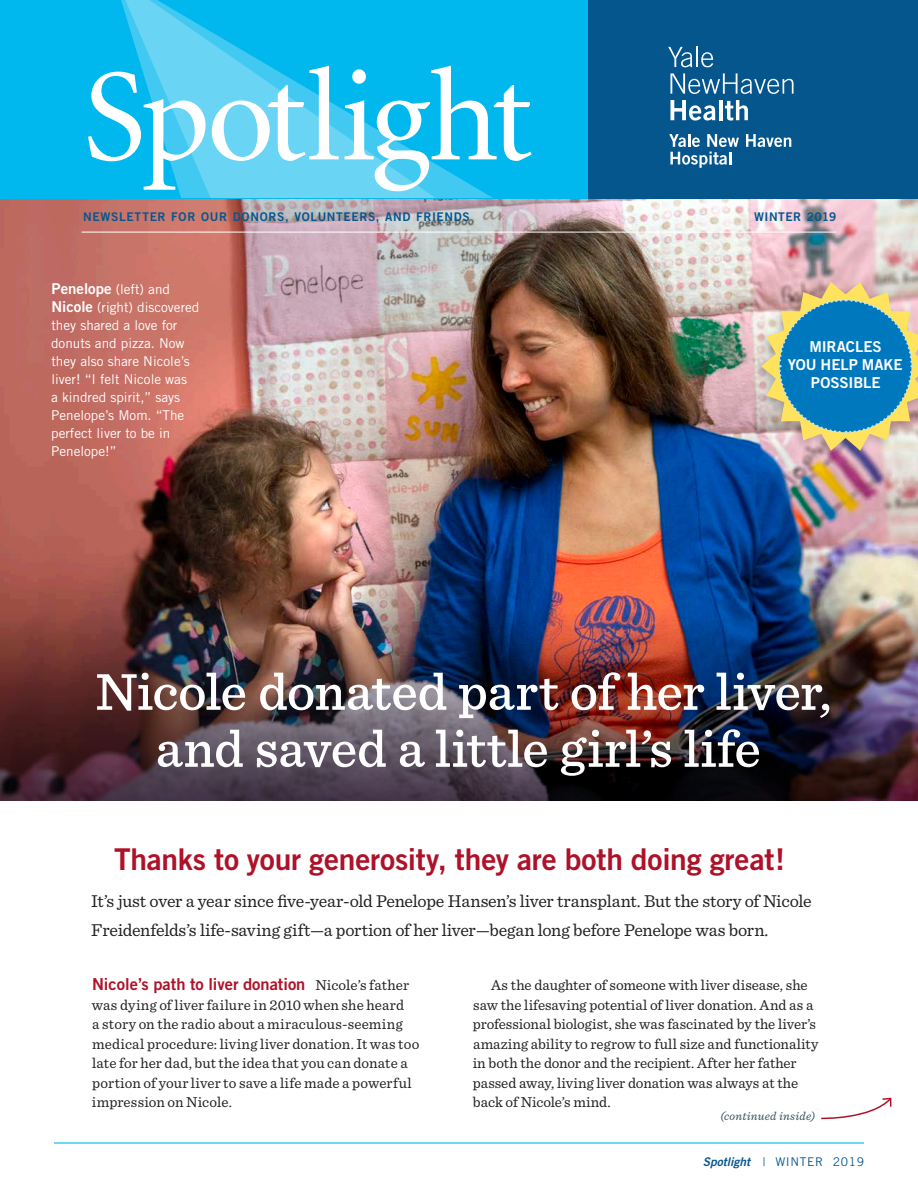
<style>
.page{position:relative;width:918px;height:1188px;background:#fff}
.page>*{position:absolute;margin:0;border:0;box-sizing:border-box;transform-origin:0 0}
.Body_first{font:132px "Minion";letter-spacing:-.035em;color:#fff}
.Big_Head{font:500 54px/57px "Sentinel";letter-spacing:-.015em;color:#fff;text-align:center}
.Head_2{font:30px "Trade Gothic Bold Two";letter-spacing:-.005em;color:#ae1229}
.Body{font:18px/28.5px "Sentinel";letter-spacing:-.015em;color:#231f20}
.Sub_head{font:16.5px "Trade Gothic Bold Two";color:#ae1229}
.Body-2{font:15px/19.5px "Sentinel";letter-spacing:-.005em;color:#231f20}
.Sub_head-2{font:15px/19.5px "Sentinel";letter-spacing:.01em;color:#231f20}
.Head_2-2{font:15px/18px "Trade Gothic Bold Two";letter-spacing:-.005em;color:#fff;text-align:center}
.t1{font:13.5px/18px "Trade Gothic";color:#fff}
.Body_first-2{font:12px "Trade Gothic Bold Two";letter-spacing:.05em;color:#06568e}
.t2{font:12px "Trade Gothic";letter-spacing:.05em;color:#06568e}
.Body_first-3{font:italic 12px "Sentinel";letter-spacing:.02em;color:#39505e}
.s1{font-family:"Trade Gothic Bold Two";font-size:15px}
.s2{font-family:"Sentinel";font-size:15px;color:#231f20}
.s3{font-family:"Trade Gothic Bold Two";font-style:italic}
</style>
<div class="page">
<hr style="left:54px;top:1142px;width:810px;height:2px;background:#00b7ee">
<img style="left:0;top:198px;width:918px;height:400px">
<img style="left:0;top:598px;width:918px;height:203px">
<div style="left:588px;top:0;width:330px;height:198px;background:#06568e"></div>
<svg style="left:668px;top:47px;width:24px;height:20px"></svg>
<hr style="left:696px;top:47px;width:2px;height:20px;background:#fff">
<svg style="left:701px;top:52px;width:12px;height:15px"></svg>
<svg style="left:670px;top:73px;width:124px;height:21px"></svg>
<svg style="left:670px;top:100px;width:45px;height:21px"></svg>
<hr style="left:719px;top:100px;width:3px;height:20px;background:#fff">
<svg style="left:725px;top:100px;width:23px;height:21px"></svg>
<svg style="left:746px;top:134px;width:45px;height:13px"></svg>
<svg style="left:669px;top:134px;width:70px;height:34px"></svg>
<div style="left:0;top:0;width:588px;height:198px;background:#00b7ee"></div>
<svg style="left:436px;top:164px;width:57px;height:34px"></svg>
<svg style="left:121px;top:0;width:315px;height:198px"></svg>
<hr style="left:82px;top:232px;width:755px;height:1px;background:#fff">
<div style="left:751px;top:278px;width:167px;height:183px;background:#231f20;opacity:.27"></div>
<svg style="left:760px;top:281px;width:158px;height:171px;background:#709fab"></svg>
<svg style="left:821px;top:1097px;width:71px;height:23px"></svg>
<p class="Body_first" style="left:83px;top:52px;width:451px">Spotlight</p>
<p class="Body_first-2" style="left:83px;top:209px;width:388px">NEWSLETTER FOR OUR DONORS, VOLUNTEERS, AND FRIENDS</p>
<p class="Body_first-2" style="left:754px;top:209px;width:84px">WINTER 2019</p>
<p class="t1" style="left:51px;top:280px;width:150px"><span class="s1">Penelope</span> (left) and<br><span class="s1">Nicole</span> (right) discovered they shared a love for donuts and pizza. Now they also share Nicole’s liver! “I felt Nicole was<br>a kindred spirit,” says<br>Penelope’s Mom. “The perfect liver to be in<br>Penelope!”</p>
<p class="Head_2-2" style="left:788px;top:338px;width:116px">MIRACLES<br>YOU HELP MAKE<br>POSSIBLE</p>
<p class="Big_Head" style="left:95px;top:660px;width:738px">Nicole donated part of her liver, and saved a little girl’s life</p>
<p class="Head_2" style="left:114px;top:841px;width:673px">Thanks to your generosity, they are both doing great!</p>
<p class="Body" style="left:91px;top:886px;width:722px">It’s just over a year since five-year-old Penelope Hansen’s liver transplant. But the story of Nicole<br>Freidenfelds’s life-saving gift—a portion of her liver—began long before Penelope was born.</p>
<p class="Sub_head" style="left:92px;top:974px;width:319px">Nicole’s path to liver donation <span class="s2">Nicole’s father</span></p>
<p class="Sub_head-2" style="left:92px;top:994px;width:329px">was dying of liver failure in 2010 when she heard<br>a story on the radio about a miraculous-seeming medical procedure: living liver donation. It was too late for her dad, but the idea that you can donate a portion of your liver to save a life made a powerful impression on Nicole.</p>
<p class="Body-2" style="left:473px;top:974px;width:347px;text-indent:19px">As the daughter of someone with liver disease, she saw the lifesaving potential of liver donation. And as a professional biologist, she was fascinated by the liver’s amazing ability to regrow to full size and functionality in both the donor and the recipient. After her father passed away, living liver donation was always at the back of Nicole’s mind.</p>
<p class="Body_first-3" style="left:720px;top:1107px;width:96px">(continued inside)</p>
<p class="t2" style="left:703px;top:1154px;width:163px"><span class="s3">Spotlight</span> | WINTER 2019</p>
</div>
